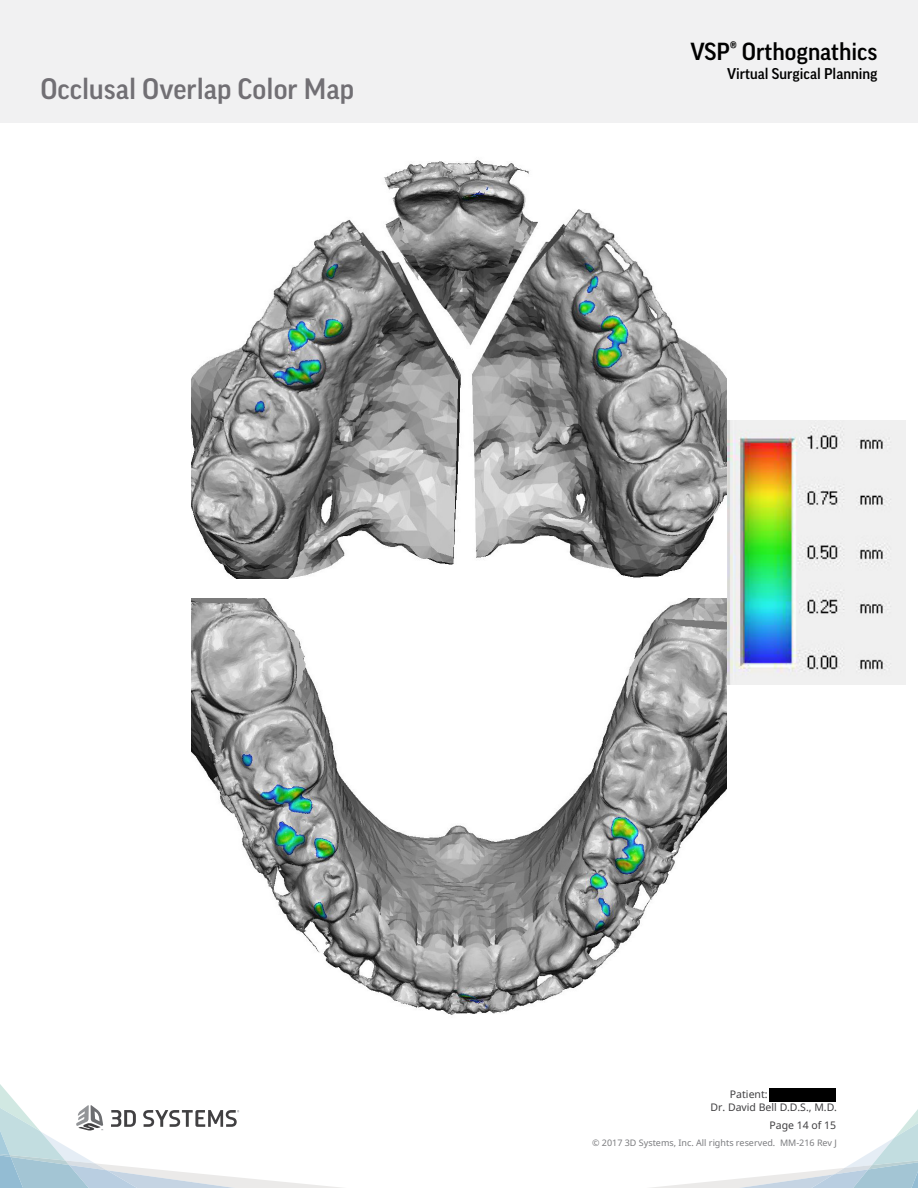
<style>
.page{position:relative;width:918px;height:1188px;background:#fff}
.page>*{position:absolute;margin:0;border:0;box-sizing:border-box;transform-origin:0 0}
.t1{font:500 28.5px "Good Pro";color:#716f74}
.t2{font:500 23.85px "Good Pro";color:#000}
.t3{font:500 15px "Good Pro";color:#000}
.t4{font:10.5px/12.6px "Noto Sans";color:#414042}
.t5{font:9px "Noto Sans";color:#7b7c7f}
</style>
<div class="page">
<svg style="left:651px;top:1088px;width:267px;height:100px"></svg>
<svg style="left:0;top:1084px;width:342px;height:104px"></svg>
<div style="left:0;top:0;width:918px;height:122px;background:#f1f1f2"></div>
<img style="left:191px;top:160px;width:536px;height:419px">
<img style="left:191px;top:599px;width:536px;height:416px">
<img style="left:727px;top:421px;width:178px;height:264px">
<div style="left:769px;top:1089px;width:66px;height:13px;background:#000"></div>
<h1 class="t1" style="left:40px;top:72px;width:315px">Occlusal Overlap Color Map</h1>
<h2 class="t2" style="left:691px;top:38px;width:188px">VSP® Orthognathics</h2>
<h3 class="t3" style="left:727px;top:65px;width:152px">Virtual Surgical Planning</h3>
<p class="t4" style="left:710px;top:1088px;width:128px;text-indent:19px">Patient:<br>Dr. David Bell D.D.S., M.D.</p>
<p class="t4" style="left:769px;top:1119px;width:68px">Page 14 of 15</p>
<p class="t5" style="left:592px;top:1137px;width:246px">© 2017 3D Systems, Inc. All rights reserved. MM-216 Rev J</p>
</div>
